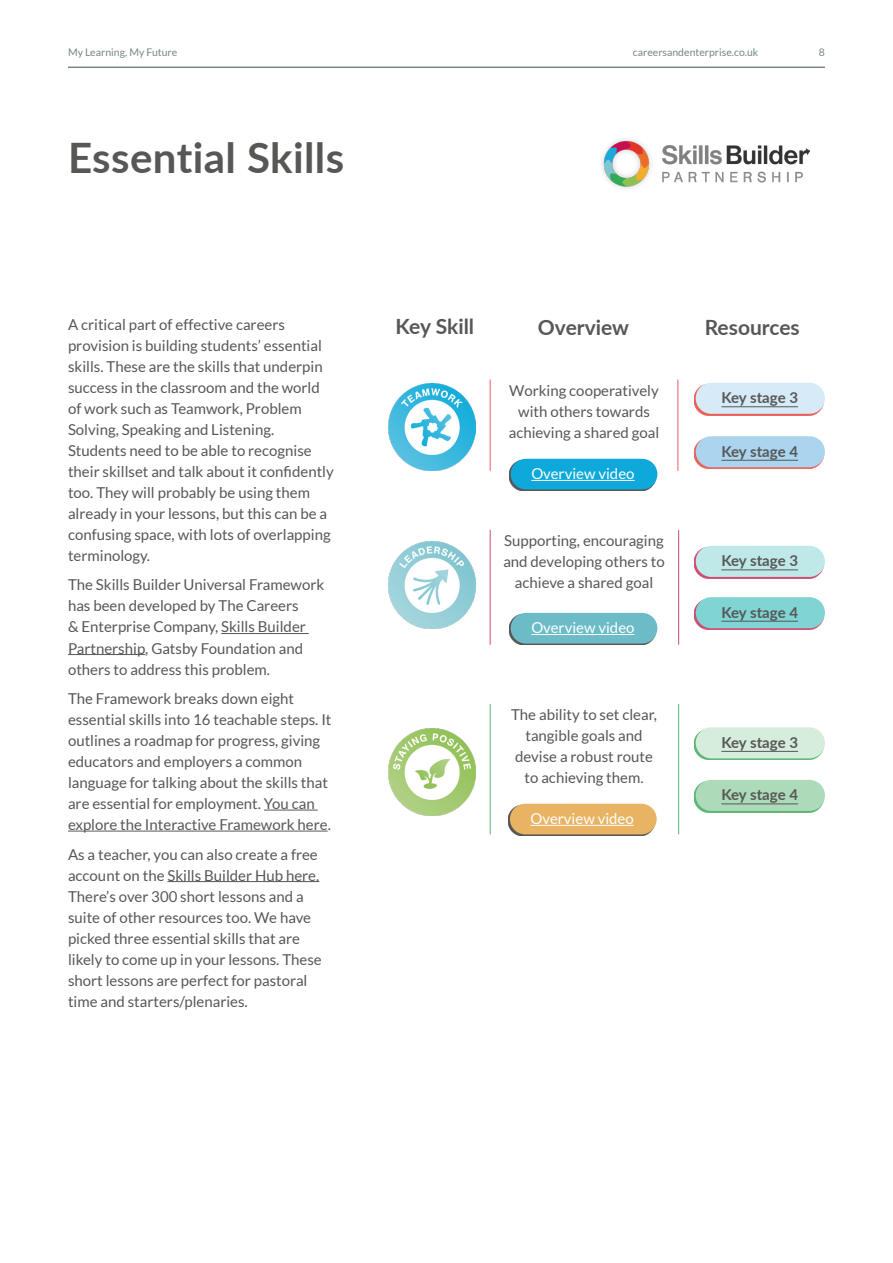
<style>
.page{position:relative;width:893px;height:1263px;background:#fff}
.page>*{position:absolute;margin:0;border:0;box-sizing:border-box;transform-origin:0 0}
.t1{font:700 42px "Lato";letter-spacing:.01em;color:#575756}
.t2{font:700 21px "Lato";color:#575756}
.t3{font:15px/21px "Lato";color:#575756}
.t4{font:700 15px "Lato";letter-spacing:-.005em;color:#575756}
.t5{font:15px "Lato";color:#fff}
.t6{font:10.5px "Lato";color:#788685}
</style>
<div class="page">
<hr style="left:221px;top:633px;width:88px;height:1px;background:#575756">
<hr style="left:68px;top:654px;width:77px;height:1px;background:#575756">
<hr style="left:264px;top:810px;width:54px;height:1px;background:#575756">
<hr style="left:68px;top:831px;width:260px;height:1px;background:#575756">
<hr style="left:167px;top:881px;width:152px;height:1px;background:#575756">
<img style="left:601px;top:139px;width:208px;height:50px">
<svg style="left:694px;top:547px;width:130px;height:31px"></svg>
<div style="left:696px;top:546px;width:129px;height:31px;background:#bfe9e9;border-radius:16px"></div>
<hr style="left:721px;top:569px;width:77px;height:1px;background:#575756">
<svg style="left:694px;top:599px;width:130px;height:31px"></svg>
<div style="left:696px;top:597px;width:129px;height:31px;background:#80d4d4;border-radius:16px"></div>
<hr style="left:721px;top:621px;width:77px;height:1px;background:#575756">
<svg style="left:694px;top:729px;width:130px;height:31px"></svg>
<div style="left:696px;top:727px;width:129px;height:31px;background:#d6eddd;border-radius:16px"></div>
<hr style="left:721px;top:751px;width:77px;height:1px;background:#575756">
<svg style="left:694px;top:781px;width:130px;height:31px"></svg>
<div style="left:696px;top:780px;width:129px;height:31px;background:#addbba;border-radius:16px"></div>
<hr style="left:721px;top:803px;width:77px;height:1px;background:#575756">
<svg style="left:694px;top:384px;width:130px;height:31px"></svg>
<div style="left:696px;top:383px;width:129px;height:31px;background:#d7eaf7;border-radius:16px"></div>
<hr style="left:721px;top:406px;width:77px;height:1px;background:#575756">
<svg style="left:694px;top:438px;width:130px;height:31px"></svg>
<div style="left:696px;top:436px;width:129px;height:31px;background:#abd4ee;border-radius:16px"></div>
<hr style="left:721px;top:460px;width:77px;height:1px;background:#575756">
<img style="left:389px;top:384px;width:87px;height:87px">
<svg style="left:509px;top:460px;width:147px;height:31px"></svg>
<div style="left:511px;top:459px;width:146px;height:30px;background:#0ea9da;border-radius:15px"></div>
<hr style="left:531px;top:480px;width:104px;height:1px;background:#fff">
<hr style="left:490px;top:379px;width:1px;height:92px;background:#ec5f65">
<hr style="left:677px;top:379px;width:1px;height:92px;background:#ec5f65">
<img style="left:389px;top:541px;width:87px;height:87px">
<hr style="left:490px;top:530px;width:1px;height:115px;background:#cf4d71">
<hr style="left:678px;top:530px;width:1px;height:115px;background:#cf4d71">
<svg style="left:509px;top:614px;width:147px;height:31px"></svg>
<div style="left:511px;top:613px;width:146px;height:31px;background:#6cbcc7;border-radius:15px"></div>
<hr style="left:531px;top:634px;width:104px;height:1px;background:#fff">
<img style="left:389px;top:728px;width:87px;height:87px">
<hr style="left:490px;top:704px;width:1px;height:130px;background:#5cb676">
<hr style="left:678px;top:704px;width:1px;height:130px;background:#5cb676">
<svg style="left:508px;top:805px;width:147px;height:31px"></svg>
<div style="left:510px;top:804px;width:147px;height:30px;background:#e8b463;border-radius:15px"></div>
<hr style="left:531px;top:825px;width:103px;height:1px;background:#fff">
<hr style="left:68px;top:67px;width:757px;height:1px;background:#788685">
<p class="t6" style="left:68px;top:46px;width:111px">My Learning, My Future</p>
<p class="t6" style="left:633px;top:46px;width:127px">careersandenterprise.co.uk</p>
<p class="t6" style="left:819px;top:46px;width:8px">8</p>
<h1 class="t1" style="left:68px;top:126px;width:278px">Essential Skills</h1>
<p class="t3" style="left:68px;top:314px;width:267px">A critical part of effective careers provision is building students’ essential skills. These are the skills that underpin success in the classroom and the world of work such as Teamwork, Problem Solving, Speaking and Listening.<br>Students need to be able to recognise their skillset and talk about it confidently too. They will probably be using them already in your lessons, but this can be a confusing space, with lots of overlapping terminology.</p>
<p class="t3" style="left:68px;top:574px;width:258px">The Skills Builder Universal Framework has been developed by The Careers<br>&amp; Enterprise Company, Skills Builder Partnership, Gatsby Foundation and others to address this problem.</p>
<p class="t3" style="left:68px;top:688px;width:265px">The Framework breaks down eight essential skills into 16 teachable steps. It outlines a roadmap for progress, giving educators and employers a common language for talking about the skills that are essential for employment. You can explore the Interactive Framework here.</p>
<p class="t3" style="left:68px;top:843px;width:255px">As a teacher, you can also create a free account on the Skills Builder Hub here.<br>There’s over 300 short lessons and a suite of other resources too. We have picked three essential skills that are likely to come up in your lessons. These short lessons are perfect for pastoral time and starters/plenaries.</p>
<h2 class="t2" style="left:396px;top:311px;width:80px">Key Skill</h2>
<h2 class="t2" style="left:538px;top:312px;width:93px">Overview</h2>
<h2 class="t2" style="left:705px;top:312px;width:97px">Resources</h2>
<p class="t3" style="left:509px;top:380px;width:152px;text-align:center">Working cooperatively with others towards achieving a shared goal</p>
<p class="t5" style="left:531px;top:466px;width:105px">Overview video</p>
<p class="t3" style="left:503px;top:530px;width:163px;text-align:center">Supporting, encouraging and developing others to achieve a shared goal</p>
<p class="t5" style="left:531px;top:620px;width:105px">Overview video</p>
<p class="t3" style="left:511px;top:704px;width:147px;text-align:center">The ability to set clear, tangible goals and devise a robust route to achieving them.</p>
<p class="t5" style="left:531px;top:810px;width:105px">Overview video</p>
<p class="t4" style="left:721px;top:387px;width:78px">Key stage 3</p>
<p class="t4" style="left:721px;top:440px;width:78px">Key stage 4</p>
<p class="t4" style="left:721px;top:550px;width:78px">Key stage 3</p>
<p class="t4" style="left:721px;top:601px;width:78px">Key stage 4</p>
<p class="t4" style="left:721px;top:731px;width:78px">Key stage 3</p>
<p class="t4" style="left:721px;top:784px;width:78px">Key stage 4</p>
</div>
